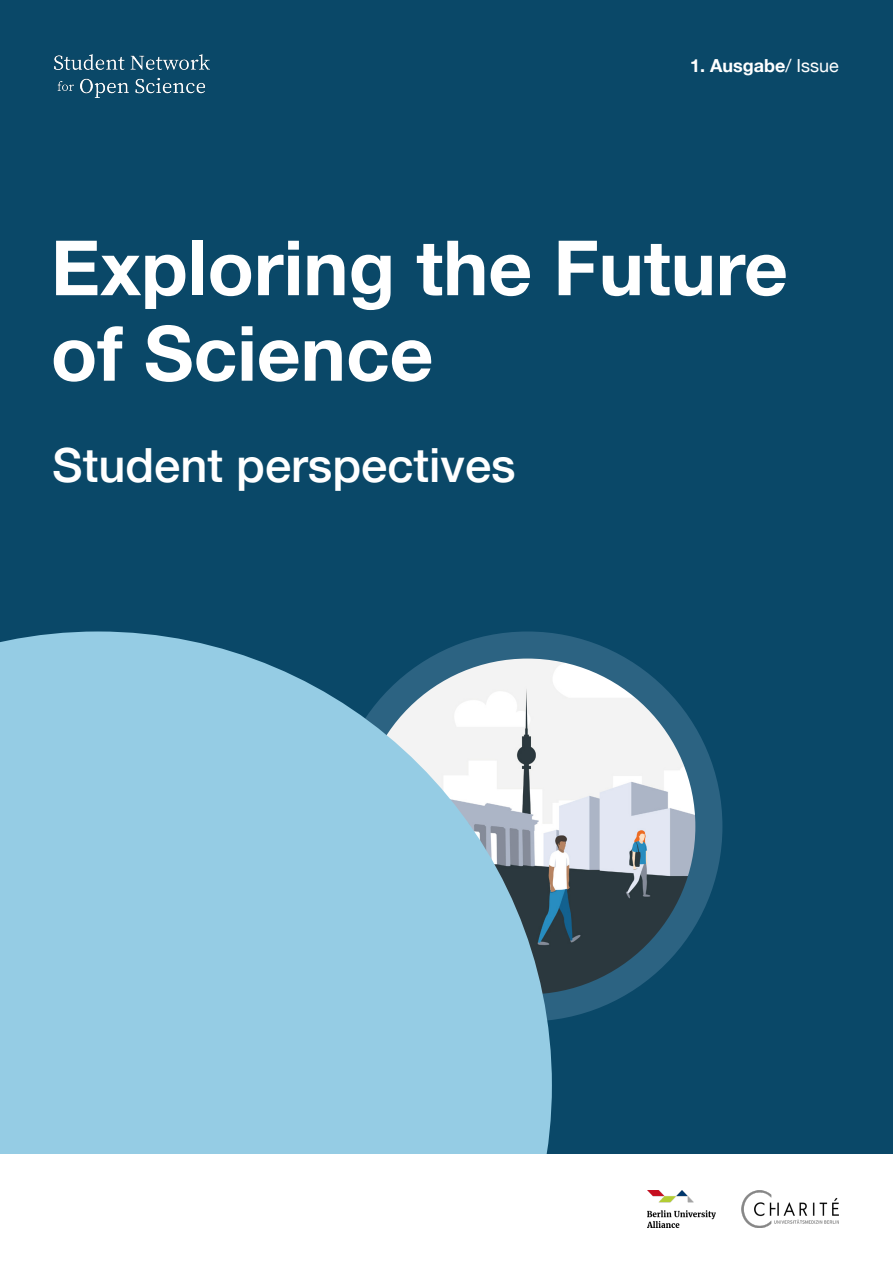
<style>
.page{position:relative;width:893px;height:1263px;background:#0a4868}
.page>*{position:absolute;margin:0;border:0;box-sizing:border-box;transform-origin:0 0}
.t1{font:700 76.2px "Helvetica Neue";color:#fff}
.t2{font:500 47.1px "Helvetica Neue";color:#fff}
.Body{font:700 18px "Helvetica Neue";color:#fff}
.s1{font-weight:400}
</style>
<div class="page">
<div style="left:332px;top:631px;width:390px;height:390px;background:#2c6382;border-radius:50%"></div>
<img style="left:360px;top:658px;width:335px;height:336px;border-radius:168px">
<svg style="left:0;top:631px;width:552px;height:524px;background:#90c4da"></svg>
<div style="left:0;top:1155px;width:893px;height:108px;background:#fff"></div>
<img style="left:647px;top:1191px;width:192px;height:36px">
<img style="left:54px;top:54px;width:155px;height:44px">
<p class="Body" style="left:690px;top:51px;width:150px">1. Ausgabe<span class="s1">/ Issue</span></p>
<p class="t1" style="left:51px;top:208px;width:739px">Exploring the Future</p>
<p class="t1" style="left:51px;top:294px;width:384px">of Science</p>
<h1 class="t2" style="left:52px;top:428px;width:465px">Student perspectives</h1>
</div>
